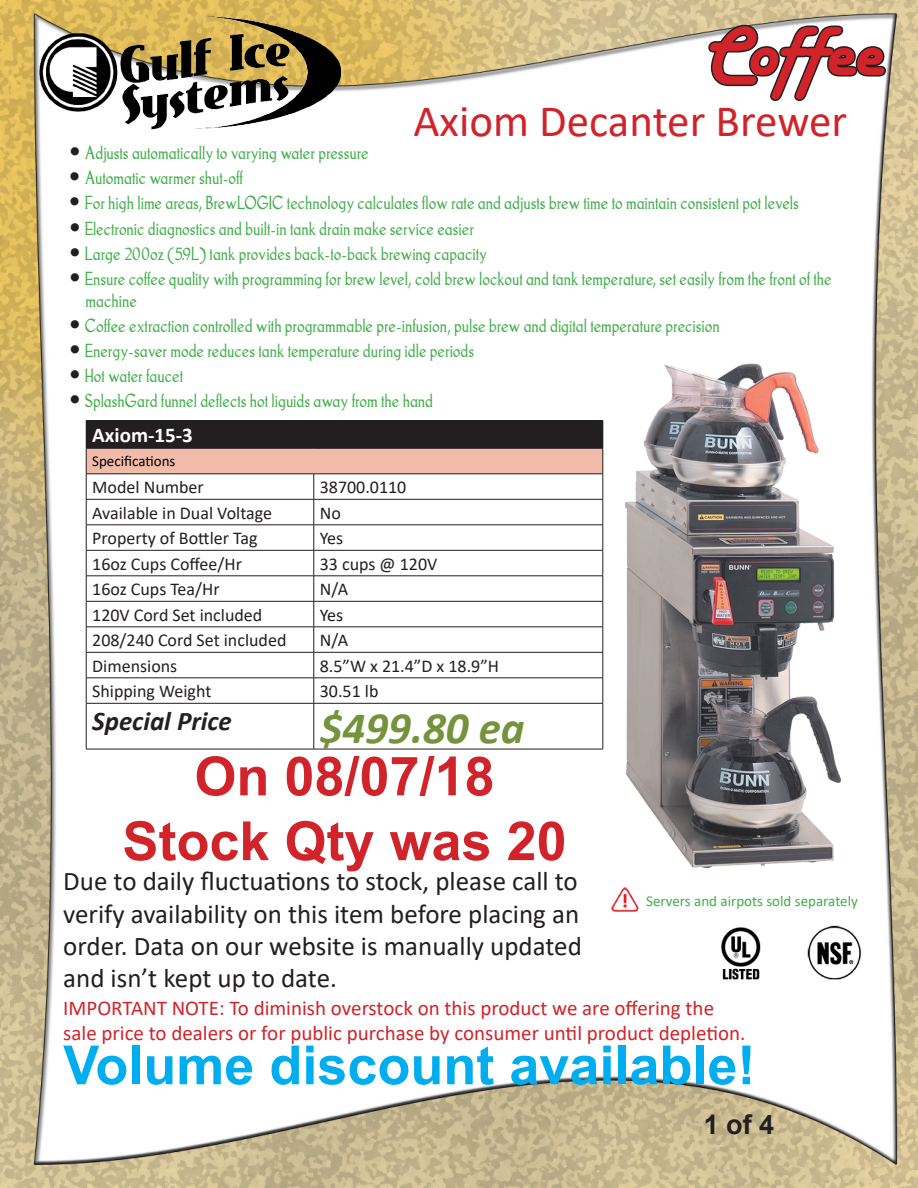
<style>
.page{position:relative;width:918px;height:1188px;background:#fff}
.page>*{position:absolute;margin:0;border:0;box-sizing:border-box;transform-origin:0 0}
.t1{font:72px "Harlow Solid";color:#d1232a}
.t2{font:700 54px "Arial";color:#00aeef}
.t3{font:700 54px/64.8px "Arial";color:#d1232a;text-align:center}
.t4{font:45px "Calibri";color:#d1232a}
.t5{font:italic 700 45px "Calibri";color:#74933c}
.t6{font:27px/32.4px "Calibri";color:#231f20}
.t7{font:italic 700 27px "Calibri";color:#231f20}
.t8{font:700 27px "Arial";color:#231f20}
.t9{font:21px/25.2px "Calibri";color:#d1232a}
.t10{font:700 21px "Calibri";color:#fff}
.t11{font:18px/25.2px "Goodfish";color:#40ae49}
.t12{font:18px "Calibri";color:#231f20}
.t13{font:15px "Calibri";color:#40ae49}
.t14{font:15px "Calibri";color:#000}
</style>
<div class="page">
<img style="left:0;top:0;width:918px;height:1188px">
<img style="left:614px;top:354px;width:238px;height:524px">
<div style="left:86px;top:421px;width:517px;height:27px;background:#231f20"></div>
<div style="left:86px;top:448px;width:517px;height:26px;background:#f0bca9"></div>
<hr style="left:86px;top:420px;width:228px;height:1px;background:#231f20">
<hr style="left:314px;top:420px;width:289px;height:1px;background:#231f20">
<hr style="left:86px;top:448px;width:228px;height:1px;background:#231f20">
<hr style="left:314px;top:448px;width:289px;height:1px;background:#231f20">
<hr style="left:86px;top:474px;width:228px;height:1px;background:#231f20">
<hr style="left:314px;top:474px;width:289px;height:1px;background:#231f20">
<hr style="left:86px;top:499px;width:228px;height:1px;background:#231f20">
<hr style="left:314px;top:499px;width:289px;height:1px;background:#231f20">
<hr style="left:86px;top:525px;width:228px;height:1px;background:#231f20">
<hr style="left:314px;top:525px;width:289px;height:1px;background:#231f20">
<hr style="left:86px;top:550px;width:228px;height:1px;background:#231f20">
<hr style="left:314px;top:550px;width:289px;height:1px;background:#231f20">
<hr style="left:86px;top:576px;width:228px;height:1px;background:#231f20">
<hr style="left:314px;top:576px;width:289px;height:1px;background:#231f20">
<hr style="left:86px;top:601px;width:228px;height:1px;background:#231f20">
<hr style="left:314px;top:601px;width:289px;height:1px;background:#231f20">
<hr style="left:86px;top:627px;width:228px;height:1px;background:#231f20">
<hr style="left:314px;top:627px;width:289px;height:1px;background:#231f20">
<hr style="left:86px;top:652px;width:228px;height:1px;background:#231f20">
<hr style="left:314px;top:652px;width:289px;height:1px;background:#231f20">
<hr style="left:86px;top:678px;width:228px;height:1px;background:#231f20">
<svg style="left:86px;top:448px;width:1px;height:255px"></svg>
<hr style="left:314px;top:678px;width:289px;height:1px;background:#231f20">
<svg style="left:314px;top:474px;width:1px;height:229px"></svg>
<svg style="left:603px;top:421px;width:1px;height:282px"></svg>
<hr style="left:86px;top:703px;width:228px;height:1px;background:#231f20">
<hr style="left:86px;top:704px;width:1px;height:45px;background:#231f20">
<hr style="left:314px;top:703px;width:289px;height:1px;background:#231f20">
<hr style="left:314px;top:704px;width:1px;height:45px;background:#231f20">
<hr style="left:603px;top:704px;width:1px;height:45px;background:#231f20">
<hr style="left:86px;top:749px;width:228px;height:1px;background:#231f20">
<hr style="left:314px;top:749px;width:289px;height:1px;background:#231f20">
<img style="left:35px;top:12px;width:311px;height:121px">
<svg style="left:706px;top:23px;width:182px;height:80px"></svg>
<img style="left:709px;top:918px;width:156px;height:67px">
<img style="left:606px;top:886px;width:37px;height:27px">
<svg style="left:71px;top:147px;width:8px;height:8px"></svg>
<svg style="left:71px;top:172px;width:8px;height:9px"></svg>
<svg style="left:71px;top:198px;width:8px;height:8px"></svg>
<svg style="left:71px;top:223px;width:8px;height:8px"></svg>
<svg style="left:71px;top:248px;width:8px;height:8px"></svg>
<svg style="left:71px;top:273px;width:8px;height:8px"></svg>
<svg style="left:71px;top:320px;width:8px;height:8px"></svg>
<svg style="left:71px;top:345px;width:8px;height:8px"></svg>
<svg style="left:71px;top:370px;width:8px;height:9px"></svg>
<svg style="left:71px;top:396px;width:8px;height:8px"></svg>
<h1 class="t1" style="left:706px;top:12px;width:178px">Coffee</h1>
<h3 class="t4" style="left:414px;top:90px;width:435px">Axiom Decanter Brewer</h3>
<p class="t11" style="left:85px;top:140px;width:748px">Adjusts automatically to varying water pressure<br>Automatic warmer shut-off<br>For high lime areas, BrewLOGIC technology calculates flow rate and adjusts brew time to maintain consistent pot levels Electronic diagnostics and built-in tank drain make service easier<br>Large 200oz (5.9L) tank provides back-to-back brewing capacity<br>Ensure coffee quality with programming for brew level, cold brew lockout and tank temperature, set easily from the front of the</p>
<p class="t11" style="left:85px;top:288px;width:637px">machine<br>Coffee extraction controlled with programmable pre-infusion, pulse brew and digital temperature precision Energy-saver mode reduces tank temperature during idle periods<br>Hot water faucet<br>SplashGard funnel deflects hot liguids away from the hand</p>
<p class="t10" style="left:92px;top:420px;width:102px">Axiom-15-3</p>
<p class="t14" style="left:92px;top:450px;width:85px">Specifications</p>
<p class="t12" style="left:92px;top:475px;width:113px">Model Number</p>
<p class="t12" style="left:320px;top:475px;width:88px">38700.0110</p>
<p class="t12" style="left:92px;top:500px;width:181px">Available in Dual Voltage</p>
<p class="t12" style="left:320px;top:500px;width:23px">No</p>
<p class="t12" style="left:92px;top:526px;width:167px">Property of Bottler Tag</p>
<p class="t12" style="left:320px;top:526px;width:25px">Yes</p>
<p class="t12" style="left:92px;top:551px;width:151px">16oz Cups Coffee/Hr</p>
<p class="t12" style="left:320px;top:551px;width:119px">33 cups @ 120V</p>
<p class="t12" style="left:92px;top:577px;width:129px">16oz Cups Tea/Hr</p>
<p class="t12" style="left:320px;top:577px;width:30px">N/A</p>
<p class="t12" style="left:92px;top:602px;width:172px">120V Cord Set included</p>
<p class="t12" style="left:320px;top:602px;width:25px">Yes</p>
<p class="t12" style="left:92px;top:628px;width:196px">208/240 Cord Set included</p>
<p class="t12" style="left:320px;top:628px;width:30px">N/A</p>
<p class="t12" style="left:92px;top:653px;width:87px">Dimensions</p>
<p class="t12" style="left:320px;top:653px;width:181px">8.5”W x 21.4”D x 18.9”H</p>
<p class="t12" style="left:92px;top:679px;width:121px">Shipping Weight</p>
<p class="t12" style="left:320px;top:679px;width:60px">30.51 lb</p>
<h3 class="t7" style="left:92px;top:702px;width:141px">Special Price</h3>
<h3 class="t5" style="left:320px;top:696px;width:206px">$499.80 ea</h3>
<h2 class="t3" style="left:122px;top:745px;width:446px">On 08/07/18<br>Stock Qty was 20</h2>
<h3 class="t6" style="left:63px;top:864px;width:520px">Due to daily fluctuations to stock, please call to verify availability on this item before placing an order. Data on our website is manually updated and isn’t kept up to date.</h3>
<p class="t9" style="left:63px;top:995px;width:684px">IMPORTANT NOTE: To diminish overstock on this product we are offering the sale price to dealers or for public purchase by consumer until product depletion.</p>
<h2 class="t2" style="left:63px;top:1027px;width:694px">Volume discount available!</h2>
<p class="t13" style="left:638px;top:891px;width:222px">! Servers and airpots sold separately</p>
<h3 class="t8" style="left:704px;top:1105px;width:72px">1 of 4</h3>
</div>
